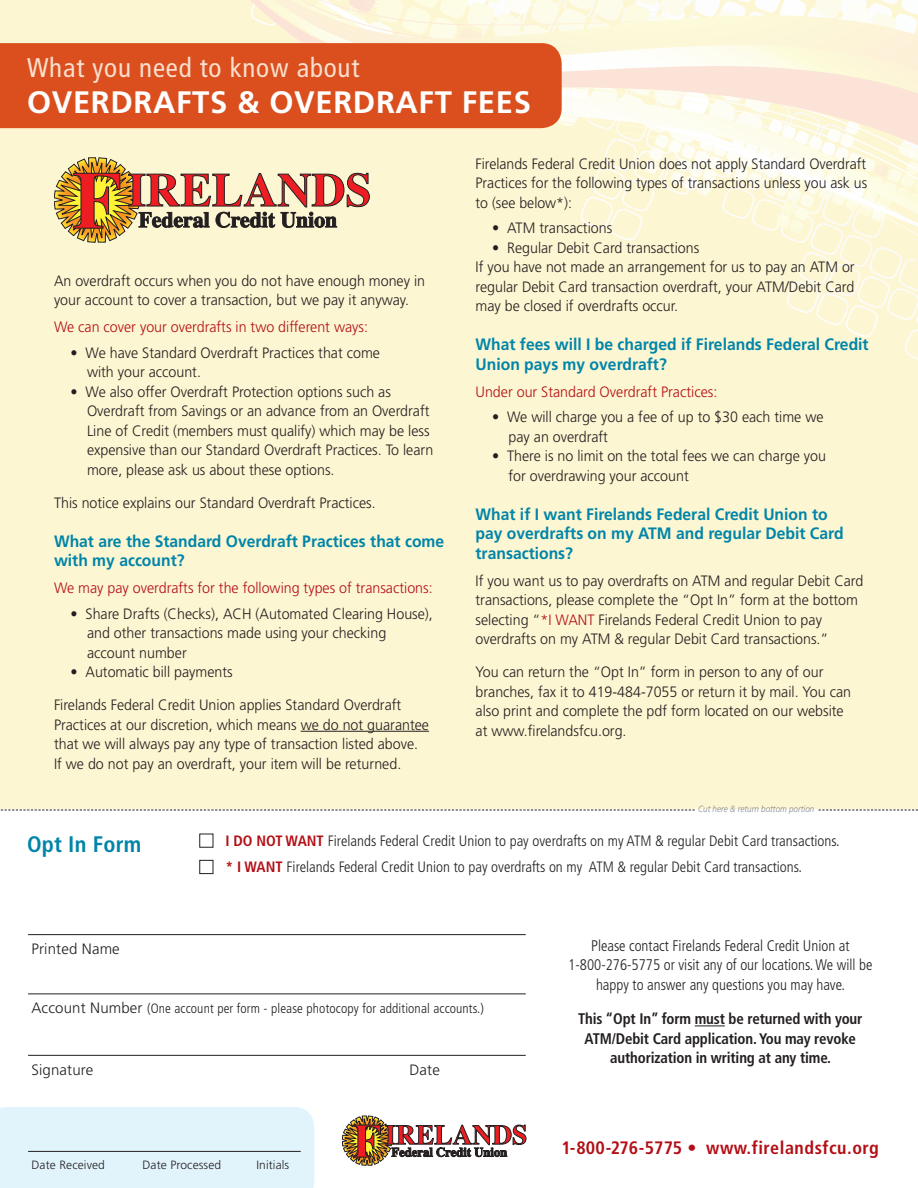
<style>
.page{position:relative;width:918px;height:1188px;background:#fff}
.page>*{position:absolute;margin:0;border:0;box-sizing:border-box;transform-origin:0 0}
.t1{font:700 31.05px "Frutiger";letter-spacing:.02em;color:#fff}
.t2{font:condensed 27px "Frutiger LT Std";letter-spacing:.03em;color:#fadfce}
.t3{font:700 condensed 22.5px "Frutiger";letter-spacing:.01em;color:#0085a9}
.t4{font:700 condensed 18px "Frutiger";letter-spacing:.03em;color:#b30e15}
.t5{font:700 16.5px/19.5px "Frutiger LT Std";color:#0085a9;scale:.95 1}
.t6{font:300 condensed 15.3px/19.5px "Frutiger LT Std";color:#231f20;text-align:center}
.t7{font:700 condensed 15.3px/19.5px "Frutiger LT Std";letter-spacing:-.01em;color:#231f20;text-align:center}
.t8{font:300 15px/19.5px "Frutiger LT Std";color:#231f20;scale:.95 1}
.t9{font:300 condensed 15px/25.5px "Frutiger LT Std";color:#231f20}
.t10{font:300 15px "Frutiger LT Std";color:#b30e15;scale:.95 1}
.t11{font:300 15px/19.5px "Frutiger LT Std";color:#231f20;text-align:justify;scale:.94 1}
.t12{font:300 15px "Frutiger";letter-spacing:.01em;color:#231f20}
.t13{font:300 condensed 13.5px "Frutiger LT Std";letter-spacing:.01em;color:#231f20}
.t14{font:300 12px "Frutiger";letter-spacing:.01em;color:#231f20}
.t15{font:italic 300 9px "Frutiger LT Std";letter-spacing:.005em;color:#808285;scale:.89 1}
.s1{color:#b30e15}
.s2{font-family:"Frutiger";font-weight:700;color:#b30e15}
.s3{font-family:"Frutiger";font-stretch:normal;font-size:15px}
</style>
<div class="page">
<div style="left:0;top:0;width:918px;height:809px;background:#fdf6d2"></div>
<svg style="left:0;top:810px;width:695px;height:1px"></svg>
<svg style="left:819px;top:810px;width:99px;height:1px"></svg>
<div style="left:199px;top:834px;width:14px;height:14px;border:1px solid #231f20"></div>
<div style="left:199px;top:860px;width:14px;height:14px;border:1px solid #231f20"></div>
<hr style="left:28px;top:934px;width:498px;height:1px;background:#231f20">
<hr style="left:28px;top:1055px;width:498px;height:1px;background:#231f20">
<hr style="left:28px;top:994px;width:498px;height:1px;background:#231f20">
<hr style="left:695px;top:1026px;width:30px;height:1px;background:#231f20">
<svg style="left:342px;top:1116px;width:184px;height:49px"></svg>
<svg style="left:54px;top:0;width:864px;height:360px"></svg>
<div style="left:0;top:1107px;width:314px;height:81px;background:#e1f4fc"></div>
<hr style="left:28px;top:1151px;width:273px;height:1px;background:#231f20">
<div style="left:0;top:43px;width:562px;height:85px;background:#da4f1d"></div>
<hr style="left:301px;top:731px;width:128px;height:1px;background:#231f20">
<h2 class="t2" style="left:27px;top:52px;width:334px">What you need to know about</h2>
<h1 class="t1" style="left:27px;top:84px;width:505px">OVERDRAFTS &amp; OVERDRAFT FEES</h1>
<p class="t8" style="left:54px;top:271px;width:392px">An overdraft occurs when you do not have enough money in your account to cover a transaction, but we pay it anyway.</p>
<p class="t10" style="left:54px;top:319px;width:332px">We can cover your overdrafts in two different ways:</p>
<p class="t8" style="left:87px;top:343px;width:310px;text-indent:-17px">• We have Standard Overdraft Practices that come with your account.</p>
<p class="t8" style="left:87px;top:382px;width:366px;text-indent:-17px">• We also offer Overdraft Protection options such as Overdraft from Savings or an advance from an Overdraft Line of Credit (members must qualify) which may be less expensive than our Standard Overdraft Practices. To learn more, please ask us about these options.</p>
<p class="t8" style="left:54px;top:493px;width:340px">This notice explains our Standard Overdraft Practices.</p>
<p class="t5" style="left:54px;top:531px;width:412px">What are the Standard Overdraft Practices that come with my account?</p>
<p class="t10" style="left:54px;top:580px;width:400px">We may pay overdrafts for the following types of transactions:</p>
<p class="t8" style="left:87px;top:604px;width:366px;text-indent:-17px">• Share Drafts (Checks), ACH (Automated Clearing House), and other transactions made using your checking account number</p>
<p class="t8" style="left:71px;top:663px;width:172px">• Automatic bill payments</p>
<p class="t8" style="left:54px;top:696px;width:396px">Firelands Federal Credit Union applies Standard Overdraft Practices at our discretion, which means we do not guarantee that we will always pay any type of transaction listed above.<br>If we do not pay an overdraft, your item will be returned.</p>
<p class="t11" style="left:476px;top:154px;width:418px">Firelands Federal Credit Union does not apply Standard Overdraft Practices for the following types of transactions unless you ask us to (see below*):</p>
<p class="t8" style="left:492px;top:219px;width:128px">• ATM transactions</p>
<p class="t8" style="left:476px;top:238px;width:401px;text-indent:17px">• Regular Debit Card transactions<br>If you have not made an arrangement for us to pay an ATM or regular Debit Card transaction overdraft, your ATM/Debit Card may be closed if overdrafts occur.</p>
<p class="t5" style="left:476px;top:335px;width:415px">What fees will I be charged if Firelands Federal Credit<br>Union pays my overdraft?</p>
<p class="t10" style="left:476px;top:383px;width:256px">Under our Standard Overdraft Practices:</p>
<p class="t8" style="left:509px;top:408px;width:333px;text-indent:-17px">• We will charge you a fee of up to $30 each time we pay an overdraft</p>
<p class="t8" style="left:509px;top:447px;width:336px;text-indent:-17px">• There is no limit on the total fees we can charge you for overdrawing your account</p>
<p class="t5" style="left:476px;top:504px;width:389px">What if I want Firelands Federal Credit Union to pay overdrafts on my ATM and regular Debit Card transactions?</p>
<p class="t8" style="left:476px;top:571px;width:410px">If you want us to pay overdrafts on ATM and regular Debit Card transactions, please complete the “Opt In” form at the bottom selecting “<span class="s1">*I WANT</span> Firelands Federal Credit Union to pay overdrafts on my ATM &amp; regular Debit Card transactions.”</p>
<p class="t8" style="left:476px;top:663px;width:397px">You can return the “Opt In” form in person to any of our branches, fax it to 419-484-7055 or return it by mail. You can also print and complete the pdf form located on our website at www.firelandsfcu.org.</p>
<p class="t15" style="left:698px;top:804px;width:132px">Cut here &amp; return bottom portion</p>
<h3 class="t3" style="left:27px;top:830px;width:116px">Opt In Form</h3>
<p class="t9" style="left:225px;top:828px;width:616px"><span class="s2">I DO NOT WANT</span> Firelands Federal Credit Union to pay overdrafts on my ATM &amp; regular Debit Card transactions. <span class="s2">* I WANT</span> Firelands Federal Credit Union to pay overdrafts on my ATM &amp; regular Debit Card transactions.</p>
<p class="t12" style="left:32px;top:940px;width:90px">Printed Name</p>
<p class="t13" style="left:32px;top:1001px;width:454px"><span class="s3">Account Number</span> (One account per form - please photocopy for additional accounts.)</p>
<p class="t12" style="left:32px;top:1061px;width:63px">Signature</p>
<p class="t12" style="left:410px;top:1061px;width:32px">Date</p>
<p class="t14" style="left:32px;top:1158px;width:75px">Date Received</p>
<p class="t14" style="left:142px;top:1158px;width:80px">Date Processed</p>
<p class="t14" style="left:256px;top:1158px;width:34px">Initials</p>
<p class="t6" style="left:568px;top:936px;width:306px">Please contact Firelands Federal Credit Union at<br>1-800-276-5775 or visit any of our locations. We will be happy to answer any questions you may have.</p>
<p class="t7" style="left:578px;top:1009px;width:286px">This “Opt In” form must be returned with your<br>ATM/Debit Card application. You may revoke authorization in writing at any time.</p>
<p class="t4" style="left:561px;top:1137px;width:319px">1-800-276-5775 • www.firelandsfcu.org</p>
</div>
